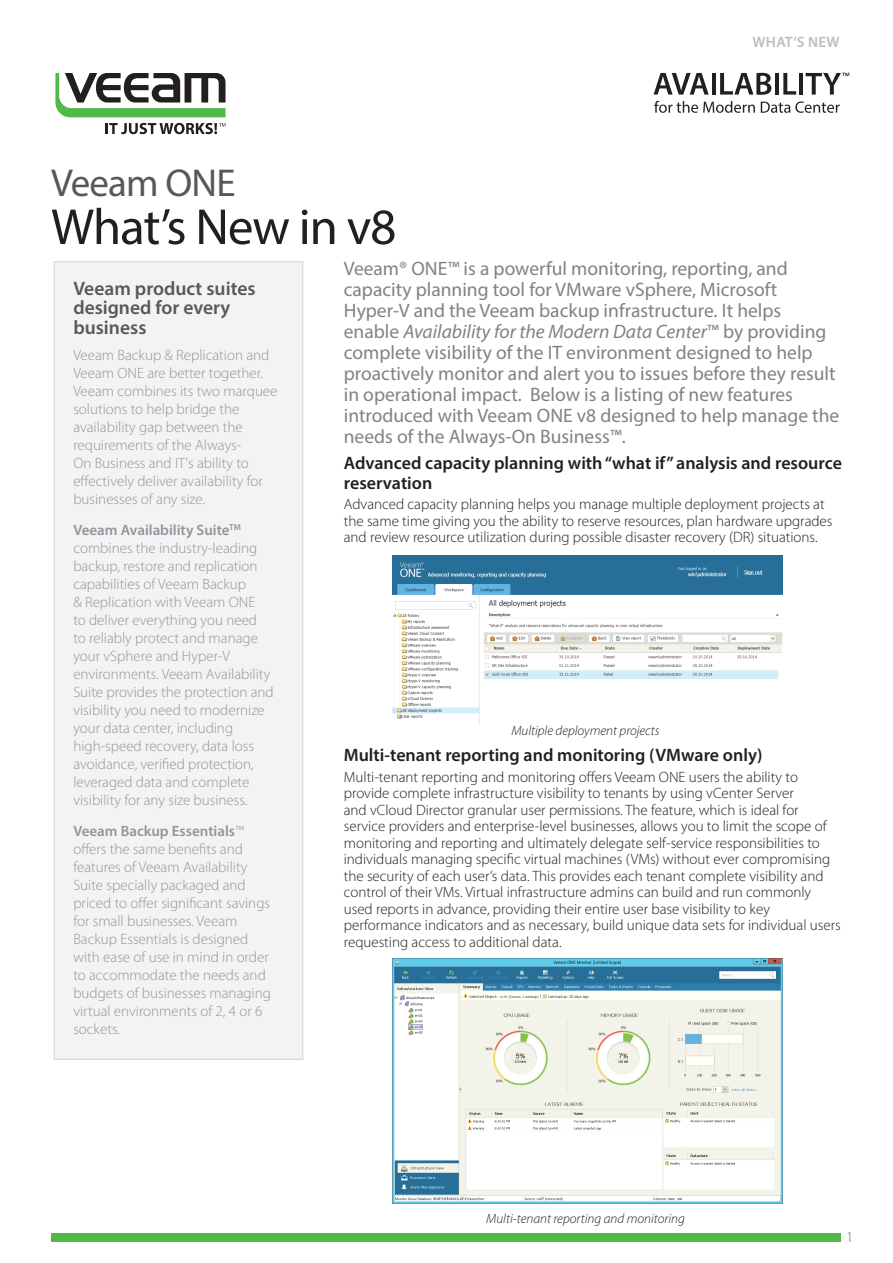
<style>
.page{position:relative;width:893px;height:1263px;background:#fff}
.page>*{position:absolute;margin:0;border:0;box-sizing:border-box;transform-origin:0 0}
.t1{font:51px "Myriad Pro";letter-spacing:-.02em;color:#231f20}
.t2{font:39px "Myriad Pro";letter-spacing:-.02em;color:#57585a}
.t3{font:19.5px/21px "Myriad Pro";color:#808285}
.t4{font:600 19.5px/19.5px "Myriad Pro";color:#57585a}
.t5{font:600 18px/19.5px "Myriad Pro";color:#231f20}
.t6{font:300 15px/18px "Myriad Pro";color:#939598}
.t7{font:300 15px/16.5px "Myriad Pro";color:#231f20}
.t8{font:600 15px "Myriad Pro";letter-spacing:.02em;color:#bcbdc0}
.t9{font:300 15px "Myriad Pro";color:#6c6d70}
.t10{font:italic 300 13.5px "Myriad Pro";color:#231f20}
.s1{font-style:italic}
.s2{font-weight:600}
</style>
<div class="page">
<div style="left:54px;top:262px;width:249px;height:797px;background:#f2f3f4;border:1px solid #d1d2d4"></div>
<img style="left:392px;top:556px;width:391px;height:168px">
<img style="left:392px;top:958px;width:391px;height:246px">
<div style="left:51px;top:1233px;width:789px;height:8px;background:#51b948"></div>
<svg style="left:55px;top:73px;width:171px;height:44px"></svg>
<svg style="left:105px;top:123px;width:121px;height:11px"></svg>
<svg style="left:654px;top:73px;width:55px;height:22px"></svg>
<hr style="left:712px;top:73px;width:4px;height:22px;background:#231f20">
<svg style="left:720px;top:73px;width:51px;height:22px"></svg>
<hr style="left:775px;top:73px;width:4px;height:22px;background:#231f20">
<svg style="left:783px;top:73px;width:13px;height:22px"></svg>
<hr style="left:799px;top:73px;width:4px;height:22px;background:#231f20">
<svg style="left:654px;top:101px;width:101px;height:12px"></svg>
<svg style="left:761px;top:101px;width:79px;height:12px"></svg>
<svg style="left:806px;top:73px;width:43px;height:22px"></svg>
<p class="t8" style="left:753px;top:32px;width:89px">WHAT’S NEW</p>
<h2 class="t2" style="left:51px;top:159px;width:186px">Veeam ONE</h2>
<h1 class="t1" style="left:51px;top:195px;width:347px">What’s New in v8</h1>
<p class="t3" style="left:344px;top:257px;width:497px">Veeam® ONE™ is a powerful monitoring, reporting, and capacity planning tool for VMware vSphere, Microsoft Hyper-V and the Veeam backup infrastructure. It helps enable <span class="s1">Availability for the Modern Data Center</span>™ by providing complete visibility of the IT environment designed to help proactively monitor and alert you to issues before they result in operational impact. Below is a listing of new features introduced with Veeam ONE v8 designed to help manage the needs of the Always-On Business™.</p>
<p class="t5" style="left:344px;top:453px;width:500px">Advanced capacity planning with “what if” analysis and resource reservation</p>
<p class="t7" style="left:344px;top:496px;width:490px">Advanced capacity planning helps you manage multiple deployment projects at the same time giving you the ability to reserve resources, plan hardware upgrades and review resource utilization during possible disaster recovery (DR) situations.</p>
<h3 class="t4" style="left:73px;top:278px;width:184px">Veeam product suites designed for every business</h3>
<p class="t6" style="left:73px;top:346px;width:206px">Veeam Backup &amp; Replication and<br>Veeam ONE are better together.<br>Veeam combines its two marquee solutions to help bridge the availability gap between the requirements of the Always-<br>On Business and IT's ability to effectively deliver availability for businesses of any size.</p>
<p class="t6" style="left:73px;top:521px;width:202px"><span class="s2">Veeam Availability Suite</span><sup>TM </sup>combines the industry-leading backup, restore and replication capabilities of Veeam Backup<br>&amp; Replication with Veeam ONE<br>to deliver everything you need<br>to reliably protect and manage your vSphere and Hyper-V environments. Veeam Availability<br>Suite provides the protection and visibility you need to modernize your data center, including high-speed recovery, data loss avoidance, verified protection, leveraged data and complete visibility for any size business.</p>
<p class="t6" style="left:73px;top:822px;width:199px"><span class="s2">Veeam Backup Essentials</span>™ offers the same benefits and features of Veeam Availability<br>Suite specially packaged and priced to offer significant savings for small businesses. Veeam<br>Backup Essentials is designed with ease of use in mind in order to accommodate the needs and budgets of businesses managing virtual environments of 2, 4 or 6 sockets.</p>
<p class="t10" style="left:511px;top:724px;width:150px">Multiple deployment projects</p>
<p class="t5" style="left:344px;top:745px;width:420px">Multi-tenant reporting and monitoring (VMware only)</p>
<p class="t7" style="left:344px;top:769px;width:498px">Multi-tenant reporting and monitoring offers Veeam ONE users the ability to provide complete infrastructure visibility to tenants by using vCenter Server<br>and vCloud Director granular user permissions. The feature, which is ideal for service providers and enterprise-level businesses, allows you to limit the scope of monitoring and reporting and ultimately delegate self-service responsibilities to individuals managing specific virtual machines (VMs) without ever compromising the security of each user’s data. This provides each tenant complete visibility and control of their VMs. Virtual infrastructure admins can build and run commonly used reports in advance, providing their entire user base visibility to key performance indicators and as necessary, build unique data sets for individual users requesting access to additional data.</p>
<p class="t10" style="left:486px;top:1211px;width:200px">Multi-tenant reporting and monitoring</p>
<p class="t9" style="left:846px;top:1229px;width:9px">1</p>
</div>
